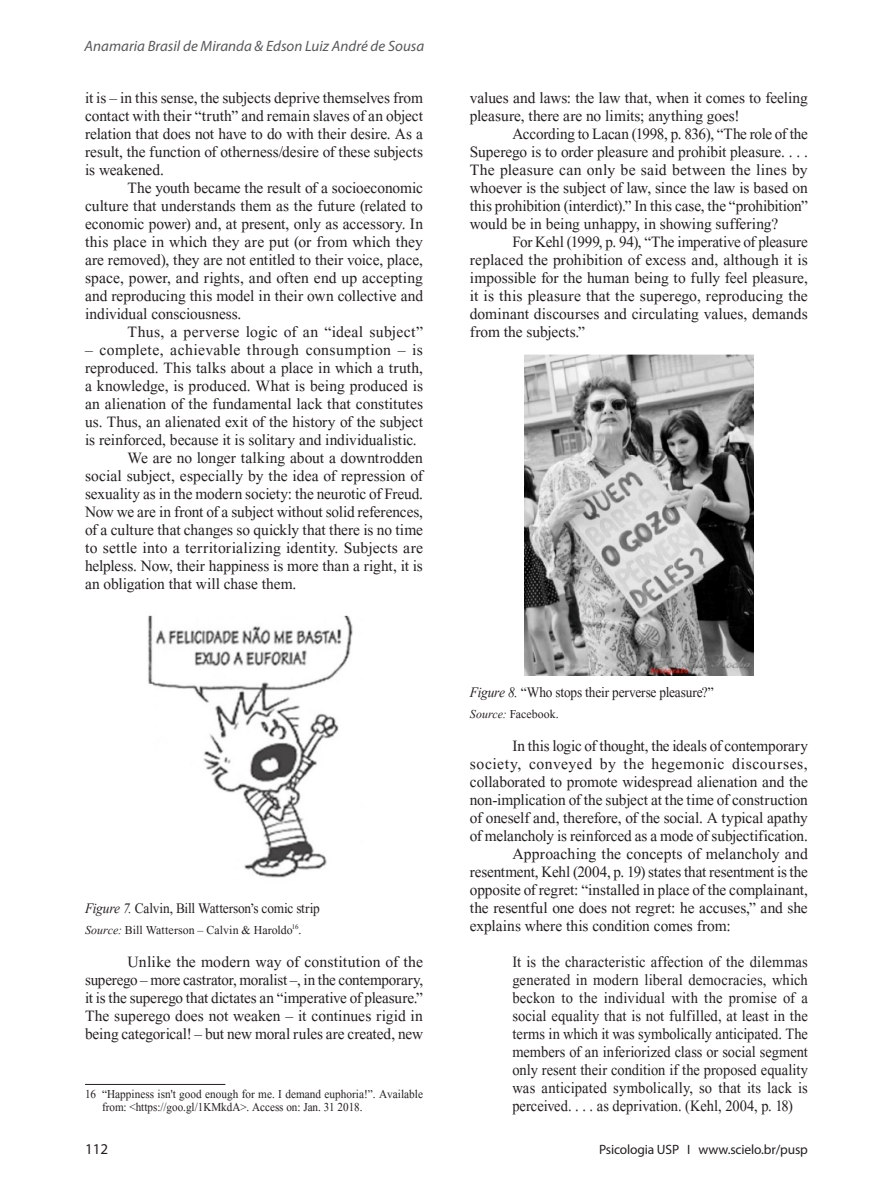
<style>
.page{position:relative;width:893px;height:1191px;background:#fff}
.page>*{position:absolute;margin:0;border:0;box-sizing:border-box;transform-origin:0 0}
.TEXTO{font:19.5px/18px "Aparajita";color:#231f20;text-align:justify}
.citacao{font:19.5px/18px "Aparajita";color:#231f20;text-align:justify;scale:.93 1}
.TEXTO-2{font:19.5px "Aparajita";letter-spacing:.02em;color:#231f20}
.tabela_figura-titulo{font:18px "Aparajita";letter-spacing:-.01em;color:#231f20;scale:.92 1}
.rodape{font:15px/13.5px "Aparajita";letter-spacing:.005em;color:#231f20;scale:.93 1}
.fonte{font:15px "Aparajita";letter-spacing:.005em;color:#231f20}
.t1{font:italic 15px "Myriad Pro";color:#57585a}
.t2{font:15px "Myriad Pro";color:#231f20}
.t3{font:13.5px "Myriad Pro";letter-spacing:-.01em;color:#231f20}
.s1{font-style:italic}
</style>
<div class="page">
<img style="left:148px;top:615px;width:205px;height:263px">
<hr style="left:85px;top:1084px;width:140px;height:1px;background:#231f20">
<img style="left:524px;top:355px;width:230px;height:321px">
<p class="t1" style="left:85px;top:36px;width:341px">Anamaria Brasil de Miranda &amp; Edson Luiz André de Sousa</p>
<p class="TEXTO" style="left:85px;top:90px;width:340px">it is – in this sense, the subjects deprive themselves from contact with their “truth” and remain slaves of an object relation that does not have to do with their desire. As a result, the function of otherness/desire of these subjects is weakened.</p>
<p class="TEXTO" style="left:85px;top:180px;width:339px;text-indent:43px">The youth became the result of a socioeconomic culture that understands them as the future (related to economic power) and, at present, only as accessory. In this place in which they are put (or from which they are removed), they are not entitled to their voice, place, space, power, and rights, and often end up accepting and reproducing this model in their own collective and individual consciousness.</p>
<p class="TEXTO-2" style="left:128px;top:320px;width:297px">Thus, a perverse logic of an “ideal subject”</p>
<p class="TEXTO" style="left:85px;top:342px;width:340px">– complete, achievable through consumption – is reproduced. This talks about a place in which a truth, a knowledge, is produced. What is being produced is an alienation of the fundamental lack that constitutes us. Thus, an alienated exit of the history of the subject is reinforced, because it is solitary and individualistic.</p>
<p class="TEXTO" style="left:85px;top:450px;width:340px;text-indent:43px">We are no longer talking about a downtrodden social subject, especially by the idea of repression of sexuality as in the modern society: the neurotic of Freud.<br>Now we are in front of a subject without solid references, of a culture that changes so quickly that there is no time to settle into a territorializing identity. Subjects are helpless. Now, their happiness is more than a right, it is an obligation that will chase them.</p>
<p class="tabela_figura-titulo" style="left:85px;top:897px;width:257px"><span class="s1">Figure 7.</span> Calvin, Bill Watterson’s comic strip</p>
<p class="fonte" style="left:85px;top:921px;width:218px"><span class="s1">Source:</span> Bill Watterson – Calvin &amp; Haroldo<sup>16</sup>.</p>
<p class="TEXTO" style="left:85px;top:954px;width:340px;text-indent:43px">Unlike the modern way of constitution of the superego – more castrator, moralist –, in the contemporary, it is the superego that dictates an “imperative of pleasure.” The superego does not weaken – it continues rigid in being categorical! – but new moral rules are created, new</p>
<p class="rodape" style="left:102px;top:1087px;width:347px;text-indent:-17px">16 “Happiness isn't good enough for me. I demand euphoria!”. Available from: &lt;https://goo.gl/1KMkdA&gt;. Access on: Jan. 31 2018.</p>
<p class="t2" style="left:85px;top:1139px;width:25px">112</p>
<p class="TEXTO" style="left:470px;top:90px;width:339px">values and laws: the law that, when it comes to feeling pleasure, there are no limits; anything goes!</p>
<p class="TEXTO" style="left:470px;top:126px;width:340px;text-indent:43px">According to Lacan (1998, p. 836), “The role of the Superego is to order pleasure and prohibit pleasure. . . .<br>The pleasure can only be said between the lines by whoever is the subject of law, since the law is based on this prohibition (interdict).” In this case, the “prohibition” would be in being unhappy, in showing suffering?</p>
<p class="TEXTO" style="left:470px;top:234px;width:340px;text-indent:43px">For Kehl (1999, p. 94), “The imperative of pleasure replaced the prohibition of excess and, although it is impossible for the human being to fully feel pleasure, it is this pleasure that the superego, reproducing the dominant discourses and circulating values, demands from the subjects.”</p>
<p class="tabela_figura-titulo" style="left:470px;top:681px;width:266px"><span class="s1">Figure 8.</span> “Who stops their perverse pleasure?”</p>
<p class="fonte" style="left:470px;top:705px;width:90px"><span class="s1">Source:</span> Facebook.</p>
<p class="TEXTO" style="left:470px;top:738px;width:340px;text-indent:43px">In this logic of thought, the ideals of contemporary society, conveyed by the hegemonic discourses, collaborated to promote widespread alienation and the non-implication of the subject at the time of construction of oneself and, therefore, of the social. A typical apathy of melancholy is reinforced as a mode of subjectification.</p>
<p class="TEXTO" style="left:470px;top:846px;width:340px;text-indent:43px">Approaching the concepts of melancholy and resentment, Kehl (2004, p. 19) states that resentment is the opposite of regret: “installed in place of the complainant, the resentful one does not regret: he accuses,” and she explains where this condition comes from:</p>
<p class="citacao" style="left:512px;top:954px;width:319px">It is the characteristic affection of the dilemmas generated in modern liberal democracies, which beckon to the individual with the promise of a social equality that is not fulfilled, at least in the terms in which it was symbolically anticipated. The members of an inferiorized class or social segment only resent their condition if the proposed equality was anticipated symbolically, so that its lack is perceived. . . . as deprivation. (Kehl, 2004, p. 18)</p>
<p class="t3" style="left:599px;top:1140px;width:210px">Psicologia USP I www.scielo.br/pusp</p>
</div>
